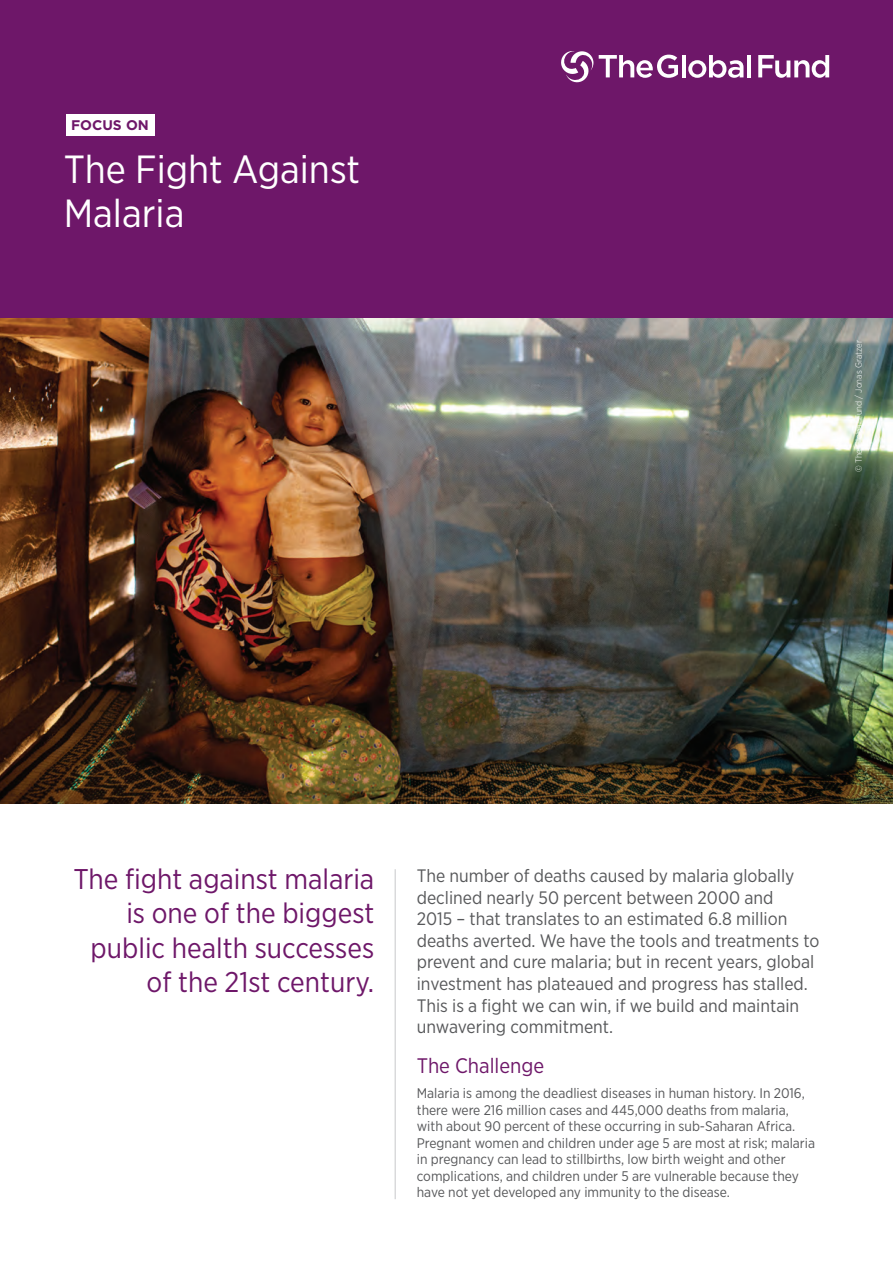
<style>
.page{position:relative;width:893px;height:1263px;background:#fff}
.page>*{position:absolute;margin:0;border:0;box-sizing:border-box;transform-origin:0 0}
.t1{font:39.3px/44.1px "Gotham Narrow";color:#fff}
.t2{font:28.5px/34.2px "Gotham Narrow";color:#6e1769;text-align:right}
.t3{font:21px "Gotham Narrow";color:#6e1769}
.t4{font:18px/21.6px "Gotham Narrow";color:#57585a}
.t5{font:13.95px/16.5px "Gotham Narrow";color:#57585a}
.t6{font:700 13.95px "Gotham";color:#6e1769}
.t7{font:300 9px "Gotham Narrow";color:#fff}
</style>
<div class="page">
<div style="left:0;top:0;width:893px;height:319px;background:#6e1769"></div>
<svg style="left:561px;top:51px;width:32px;height:31px"></svg>
<svg style="left:599px;top:55px;width:79px;height:23px"></svg>
<hr style="left:682px;top:55px;width:4px;height:22px;background:#fff">
<svg style="left:688px;top:55px;width:55px;height:23px"></svg>
<hr style="left:747px;top:55px;width:4px;height:22px;background:#fff">
<svg style="left:758px;top:55px;width:71px;height:23px"></svg>
<img style="left:0;top:319px;width:893px;height:485px">
<div style="left:66px;top:115px;width:88px;height:21px;background:#fff"></div>
<hr style="left:395px;top:869px;width:1px;height:330px;background:#c7c8ca">
<p class="t6" style="left:71px;top:117px;width:79px">FOCUS ON</p>
<h1 class="t1" style="left:64px;top:146px;width:298px">The Fight Against<br>Malaria</h1>
<p class="t7" style="left:853px;top:472px;width:133px;rotate:-90deg">© The Global Fund / Jonas Gratzer</p>
<h2 class="t2" style="left:73px;top:861px;width:302px">The fight against malaria is one of the biggest public health successes of the 21st century.</h2>
<p class="t4" style="left:417px;top:864px;width:404px">The number of deaths caused by malaria globally declined nearly 50 percent between 2000 and<br>2015 – that translates to an estimated 6.8 million deaths averted. We have the tools and treatments to prevent and cure malaria; but in recent years, global investment has plateaued and progress has stalled.<br>This is a fight we can win, if we build and maintain unwavering commitment.</p>
<h3 class="t3" style="left:417px;top:1053px;width:129px">The Challenge</h3>
<p class="t5" style="left:417px;top:1085px;width:400px">Malaria is among the deadliest diseases in human history. In 2016, there were 216 million cases and 445,000 deaths from malaria, with about 90 percent of these occurring in sub-Saharan Africa.<br>Pregnant women and children under age 5 are most at risk; malaria in pregnancy can lead to stillbirths, low birth weight and other complications, and children under 5 are vulnerable because they have not yet developed any immunity to the disease.</p>
</div>
